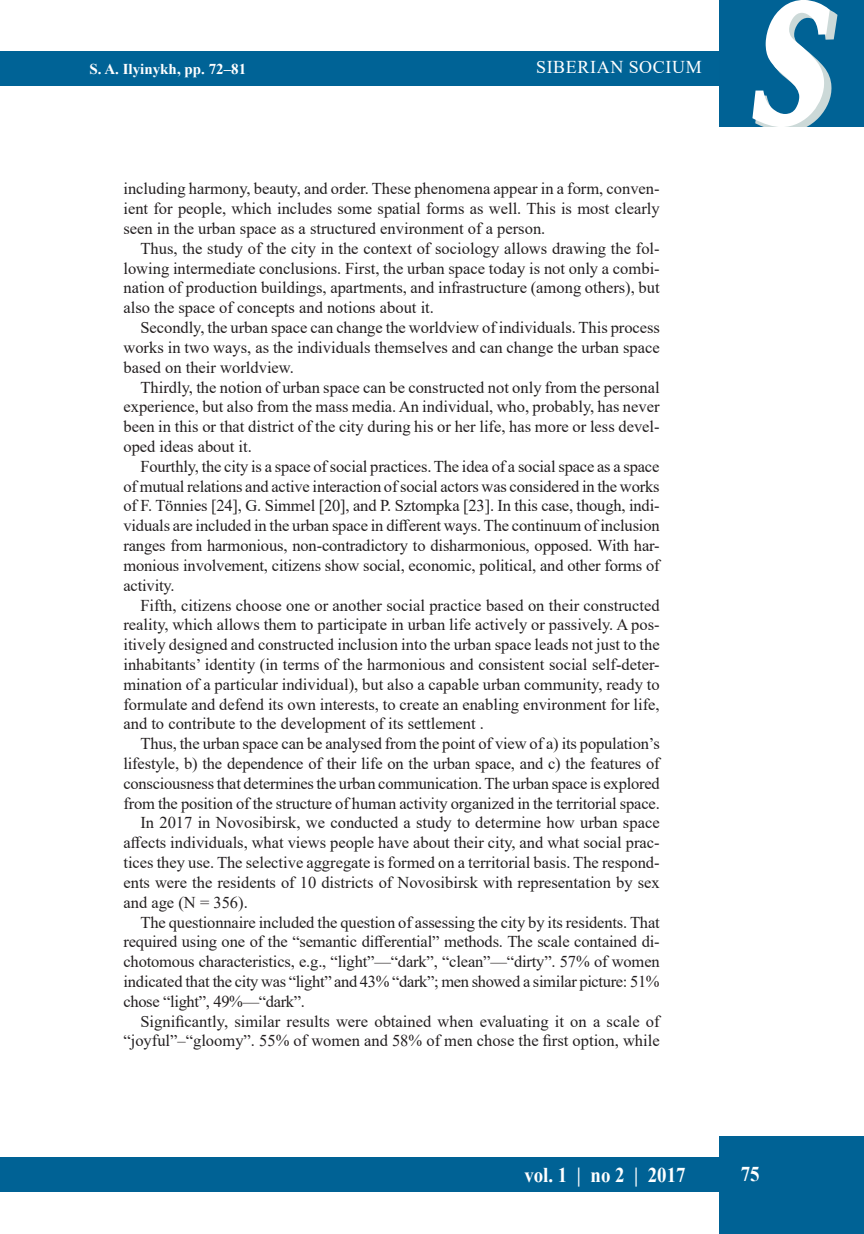
<style>
.page{position:relative;width:864px;height:1234px;background:#fff}
.page>*{position:absolute;margin:0;border:0;box-sizing:border-box;transform-origin:0 0}
.t1{font:italic 700 165px "Quant Antiqua";color:#fff;scale:.75 1}
.t2{font:700 21px "Times New Roman";color:#fff;scale:.9 1}
.t3{font:18px "Times New Roman";letter-spacing:.035em;color:#fff}
.t4{font:16.5px/19.8px "Times New Roman";color:#231f20;text-align:justify}
.t5{font:16.5px "Times New Roman";letter-spacing:-.02em;color:#231f20}
.t6{font:700 15px "Times New Roman";color:#fff}
</style>
<div class="page">
<div style="left:0;top:51px;width:721px;height:34px;background:#006396"></div>
<div style="left:719px;top:0;width:144px;height:128px;background:#006295"></div>
<div style="left:0;top:1157px;width:721px;height:34px;background:#006295"></div>
<div style="left:719px;top:1135px;width:144px;height:98px;background:#006295"></div>
<svg style="left:750px;top:0;width:89px;height:128px"></svg>
<p class="t6" style="left:89px;top:58px;width:158px">S. A. Ilyinykh, pp. 72–81</p>
<p class="t3" style="left:536px;top:55px;width:167px">SIBERIAN SOCIUM</p>
<p class="t4" style="left:123px;top:178px;width:537px">including harmony, beauty, and order. These phenomena appear in a form, conven&shy;ient for people, which includes some spatial forms as well. This is most clearly seen in the urban space as a structured environment of a person.</p>
<p class="t4" style="left:123px;top:238px;width:537px;text-indent:17px">Thus, the study of the city in the context of sociology allows drawing the fol&shy;lowing intermediate conclusions. First, the urban space today is not only a combi&shy;nation of production buildings, apartments, and infrastructure (among others), but also the space of concepts and notions about it.</p>
<p class="t4" style="left:123px;top:317px;width:538px;text-indent:17px">Secondly, the urban space can change the worldview of individuals. This process works in two ways, as the individuals themselves and can change the urban space based on their worldview.</p>
<p class="t4" style="left:123px;top:376px;width:537px;text-indent:17px">Thirdly, the notion of urban space can be constructed not only from the personal experience, but also from the mass media. An individual, who, probably, has never been in this or that district of the city during his or her life, has more or less devel&shy;oped ideas about it.</p>
<p class="t4" style="left:123px;top:456px;width:537px;text-indent:17px">Fourthly, the city is a space of social practices. The idea of a social space as a space of mutual relations and active interaction of social actors was considered in the works of F. Tönnies [24], G. Simmel [20], and P. Sztompka [23]. In this case, though, indi&shy;viduals are included in the urban space in different ways. The continuum of inclusion ranges from harmonious, non-contradictory to disharmonious, opposed. With har&shy;monious involvement, citizens show social, economic, political, and other forms of activity.</p>
<p class="t4" style="left:123px;top:594px;width:537px;text-indent:17px">Fifth, citizens choose one or another social practice based on their constructed reality, which allows them to participate in urban life actively or passively. A pos&shy;itively designed and constructed inclusion into the urban space leads not just to the inhabitants’ identity (in terms of the harmonious and consistent social self-deter&shy;mination of a particular individual), but also a capable urban community, ready to formulate and defend its own interests, to create an enabling environment for life, and to contribute to the development of its settlement .</p>
<p class="t4" style="left:140px;top:733px;width:520px">Thus, the urban space can be analysed from the point of view of a) its population’s</p>
<p class="t4" style="left:123px;top:753px;width:537px">lifestyle, b) the dependence of their life on the urban space, and c) the features of</p>
<p class="t4" style="left:123px;top:772px;width:537px">consciousness that determines the urban communication. The urban space is explored</p>
<p class="t4" style="left:123px;top:792px;width:537px">from the position of the structure of human activity organized in the territorial space.</p>
<p class="t4" style="left:140px;top:812px;width:520px">In 2017 in Novosibirsk, we conducted a study to determine how urban space</p>
<p class="t4" style="left:123px;top:832px;width:537px">affects individuals, what views people have about their city, and what social prac-</p>
<p class="t4" style="left:123px;top:852px;width:537px">tices they use. The selective aggregate is formed on a territorial basis. The respond-</p>
<p class="t4" style="left:123px;top:871px;width:537px">ents were the residents of 10 districts of Novosibirsk with representation by sex</p>
<p class="t4" style="left:123px;top:891px;width:126px">and age (N = 356).</p>
<p class="t4" style="left:140px;top:911px;width:520px">The questionnaire included the question of assessing the city by its residents. That</p>
<p class="t4" style="left:123px;top:931px;width:537px">required using one of the “semantic differential” methods. The scale contained di-</p>
<p class="t4" style="left:123px;top:951px;width:537px">chotomous characteristics, e.g., “light”—“dark”, “clean”—“dirty”. 57% of women</p>
<p class="t5" style="left:123px;top:969px;width:537px">indicated that the city was “light” and 43% “dark”; men showed a similar picture: 51%</p>
<p class="t5" style="left:123px;top:989px;width:183px">chose “light”, 49%—“dark”.</p>
<p class="t4" style="left:140px;top:1010px;width:520px">Significantly, similar results were obtained when evaluating it on a scale of</p>
<p class="t4" style="left:123px;top:1030px;width:537px">“joyful”–“gloomy”. 55% of women and 58% of men chose the first option, while</p>
<h1 class="t1" style="left:749px;top:-35px;width:113px">S</h1>
<p class="t2" style="left:524px;top:1159px;width:181px">vol. 1 | no 2 | 2017</p>
<p class="t2" style="left:740px;top:1158px;width:23px">75</p>
</div>
